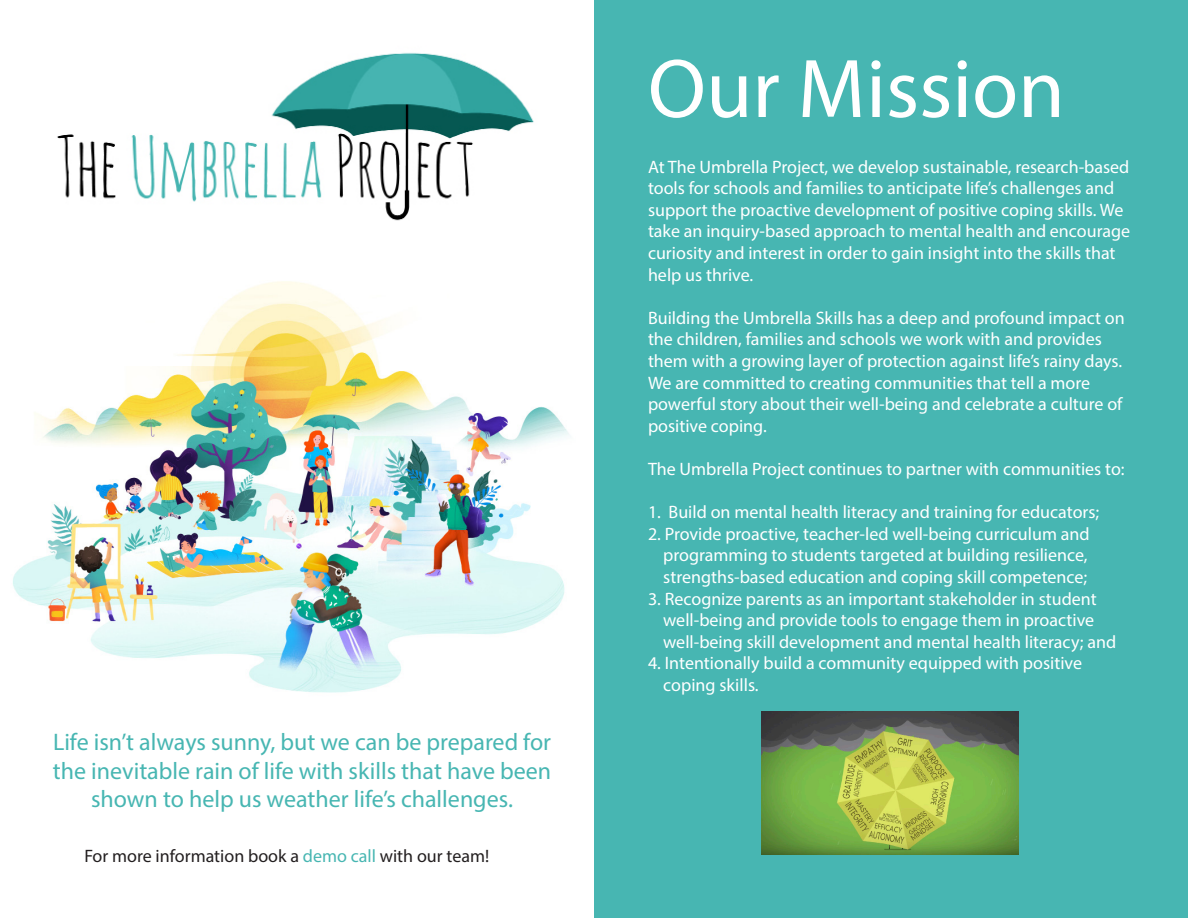
<style>
.page{position:relative;width:1188px;height:918px;background:#fff}
.page>*{position:absolute;margin:0;border:0;box-sizing:border-box;transform-origin:0 0}
.t1{font:84px "Myriad Pro";color:#fff}
.t2{font:24px/28.8px "Myriad Pro";color:#47b6b2;text-align:center}
.t3{font:18px/21.6px "Myriad Pro";color:#fff}
.t4{font:18px "Myriad Pro";color:#231f20}
.s1{color:#47b6b2}
</style>
<div class="page">
<img style="left:13px;top:281px;width:556px;height:412px">
<div style="left:594px;top:0;width:594px;height:918px;background:#47b6b2"></div>
<img style="left:57px;top:52px;width:477px;height:169px">
<img style="left:761px;top:712px;width:258px;height:142px">
<p class="t2" style="left:53px;top:727px;width:500px">Life isn’t always sunny, but we can be prepared for the inevitable rain of life with skills that have been shown to help us weather life’s challenges.</p>
<p class="t4" style="left:84px;top:845px;width:406px">For more information book a <span class="s1">demo call</span> with our team!</p>
<p class="t1" style="left:648px;top:37px;width:418px">Our Mission</p>
<p class="t3" style="left:648px;top:155px;width:484px">At The Umbrella Project, we develop sustainable, research-based tools for schools and families to anticipate life’s challenges and support the proactive development of positive coping skills. We take an inquiry-based approach to mental health and encourage curiosity and interest in order to gain insight into the skills that help us thrive.</p>
<p class="t3" style="left:648px;top:307px;width:478px">Building the Umbrella Skills has a deep and profound impact on the children, families and schools we work with and provides them with a growing layer of protection against life’s rainy days.<br>We are committed to creating communities that tell a more powerful story about their well-being and celebrate a culture of positive coping.</p>
<p class="t3" style="left:648px;top:458px;width:478px">The Umbrella Project continues to partner with communities to:</p>
<p class="t3" style="left:648px;top:501px;width:453px">1. Build on mental health literacy and training for educators;</p>
<p class="t3" style="left:663px;top:523px;width:428px;text-align:justify;text-indent:-15px">2. Provide proactive, teacher-led well-being curriculum and programming to students targeted at building resilience, strengths-based education and coping skill competence;</p>
<p class="t3" style="left:663px;top:587px;width:455px;text-indent:-15px">3. Recognize parents as an important stakeholder in student well-being and provide tools to engage them in proactive well-being skill development and mental health literacy; and</p>
<p class="t3" style="left:663px;top:652px;width:420px;text-indent:-15px">4. Intentionally build a community equipped with positive coping skills.</p>
</div>
